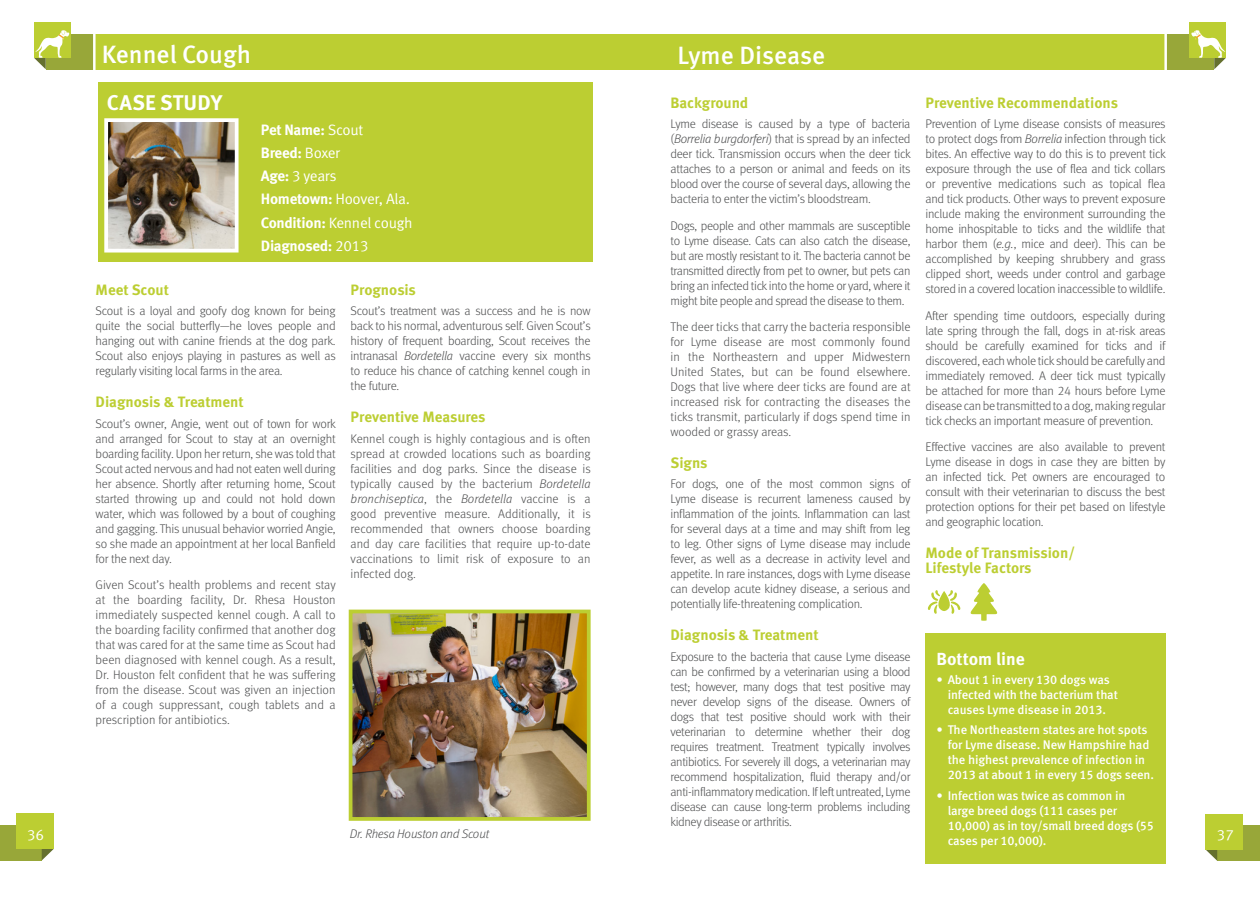
<style>
.page{position:relative;width:1260px;height:900px;background:#fff}
.page>*{position:absolute;margin:0;border:0;box-sizing:border-box;transform-origin:0 0}
.t1{font:500 25px "Meta OT";color:#fff}
.Real_Subhead{font:700 21.25px "Meta OT";letter-spacing:.01em;color:#fff}
.Real_Subhead-2{font:700 17.5px "Meta OT";color:#fff}
.Real_Subhead-3{font:700 15px/15px "Meta OT";color:#bcce32}
.Body_Copy{font:15px "Meta OT Norm";letter-spacing:-.02em;color:#fff}
.Body_Copy-2{font:700 15px "Meta OT";letter-spacing:-.02em;color:#fff}
.Body_Copy-3{font:300 12.5px/15px "Meta OT";letter-spacing:-.02em;color:#4b4c4d;text-align:justify}
.t2{font:500 12.5px/15px "Meta OT";letter-spacing:-.01em;color:#fff}
.Bullets{font:italic 300 12.5px "Meta OT";letter-spacing:-.02em;color:#4b4c4d}
.s1{font-style:italic}
.s2{font-family:"Meta OT Norm";font-weight:400}
.s3{font-family:"Meta OT";font-weight:700}
.s4{font-weight:400}
</style>
<div class="page">
<div style="left:1217px;top:825px;width:43px;height:36px;background:#98a739"></div>
<svg style="left:1205px;top:849px;width:12px;height:12px"></svg>
<div style="left:1205px;top:814px;width:38px;height:35px;background:#bcce32"></div>
<div style="left:0;top:825px;width:42px;height:35px;background:#98a739"></div>
<svg style="left:42px;top:849px;width:12px;height:11px"></svg>
<div style="left:16px;top:813px;width:38px;height:36px;background:#bcce32"></div>
<div style="left:47px;top:34px;width:583px;height:35px;background:#bcce32"></div>
<div style="left:46px;top:34px;width:48px;height:35px;background:#98a739"></div>
<div style="left:34px;top:23px;width:37px;height:35px;background:#bcce32"></div>
<hr style="left:93px;top:17px;width:3px;height:65px;background:#fff">
<div style="left:630px;top:34px;width:583px;height:35px;background:#bcce32"></div>
<div style="left:1166px;top:34px;width:48px;height:35px;background:#98a739"></div>
<div style="left:1189px;top:23px;width:37px;height:35px;background:#bcce32"></div>
<hr style="left:1164px;top:17px;width:3px;height:65px;background:#fff">
<svg style="left:34px;top:30px;width:35px;height:39px"></svg>
<svg style="left:1191px;top:30px;width:35px;height:39px"></svg>
<div style="left:98px;top:83px;width:495px;height:179px;background:#bcce32"></div>
<img style="left:109px;top:123px;width:125px;height:125px">
<div style="left:104px;top:118px;width:135px;height:135px;border:4px solid #fff"></div>
<img style="left:354px;top:615px;width:232px;height:201px">
<div style="left:349px;top:610px;width:242px;height:211px;border:4px solid #bcce32"></div>
<div style="left:925px;top:633px;width:240px;height:231px;background:#bcce32"></div>
<svg style="left:927px;top:590px;width:34px;height:24px"></svg>
<svg style="left:970px;top:583px;width:28px;height:38px"></svg>
<p class="t1" style="left:102px;top:39px;width:151px">Kennel Cough</p>
<p class="t1" style="left:677px;top:40px;width:149px">Lyme Disease</p>
<p class="Real_Subhead" style="left:107px;top:90px;width:117px">CASE STUDY</p>
<p class="Real_Subhead-3" style="left:670px;top:95px;width:79px">Background</p>
<p class="Body_Copy-3" style="left:670px;top:117px;width:242px">Lyme disease is caused by a type of bacteria (<span class="s1">Borrelia burgdorferi</span>) that is spread by an infected deer tick. Transmission occurs when the deer tick attaches to a person or animal and feeds on its blood over the course of several days, allowing the bacteria to enter the victim’s bloodstream.</p>
<p class="Body_Copy-3" style="left:670px;top:218px;width:242px">Dogs, people and other mammals are susceptible to Lyme disease. Cats can also catch the disease, but are mostly resistant to it. The bacteria cannot be transmitted directly from pet to owner, but pets can bring an infected tick into the home or yard, where it might bite people and spread the disease to them.</p>
<p class="Body_Copy-3" style="left:670px;top:319px;width:242px">The deer ticks that carry the bacteria responsible for Lyme disease are most commonly found in the Northeastern and upper Midwestern United States, but can be found elsewhere.<br>Dogs that live where deer ticks are found are at increased risk for contracting the diseases the ticks transmit, particularly if dogs spend time in wooded or grassy areas.</p>
<p class="Real_Subhead-3" style="left:670px;top:455px;width:39px">Signs</p>
<p class="Body_Copy-3" style="left:670px;top:477px;width:242px">For dogs, one of the most common signs of Lyme disease is recurrent lameness caused by inflammation of the joints. Inflammation can last for several days at a time and may shift from leg to leg. Other signs of Lyme disease may include fever, as well as a decrease in activity level and appetite. In rare instances, dogs with Lyme disease can develop acute kidney disease, a serious and potentially life-threatening complication.</p>
<p class="Real_Subhead-3" style="left:670px;top:628px;width:150px">Diagnosis &amp; Treatment</p>
<p class="Body_Copy-3" style="left:670px;top:649px;width:242px">Exposure to the bacteria that cause Lyme disease can be confirmed by a veterinarian using a blood test; however, many dogs that test positive may never develop signs of the disease. Owners of dogs that test positive should work with their veterinarian to determine whether their dog requires treatment. Treatment typically involves antibiotics. For severely ill dogs, a veterinarian may recommend hospitalization, fluid therapy and/or anti-inflammatory medication. If left untreated, Lyme disease can cause long-term problems including kidney disease or arthritis.</p>
<p class="Real_Subhead-3" style="left:925px;top:95px;width:194px">Preventive Recommendations</p>
<p class="Body_Copy-3" style="left:925px;top:117px;width:242px">Prevention of Lyme disease consists of measures to protect dogs from <span class="s1">Borrelia</span> infection through tick bites. An effective way to do this is to prevent tick exposure through the use of flea and tick collars or preventive medications such as topical flea and tick products. Other ways to prevent exposure include making the environment surrounding the home inhospitable to ticks and the wildlife that harbor them (<span class="s1">e.g.</span>, mice and deer). This can be accomplished by keeping shrubbery and grass clipped short, weeds under control and garbage stored in a covered location inaccessible to wildlife.</p>
<p class="Body_Copy-3" style="left:925px;top:308px;width:242px">After spending time outdoors, especially during late spring through the fall, dogs in at-risk areas should be carefully examined for ticks and if discovered, each whole tick should be carefully and immediately removed. A deer tick must typically be attached for more than 24 hours before Lyme disease can be transmitted to a dog, making regular tick checks an important measure of prevention.</p>
<p class="Body_Copy-3" style="left:925px;top:439px;width:242px">Effective vaccines are also available to prevent Lyme disease in dogs in case they are bitten by an infected tick. Pet owners are encouraged to consult with their veterinarian to discuss the best protection options for their pet based on lifestyle and geographic location.</p>
<p class="Real_Subhead-3" style="left:925px;top:545px;width:151px">Mode of Transmission/<br>Lifestyle Factors</p>
<p class="Body_Copy-2" style="left:261px;top:120px;width:104px">Pet Name: <span class="s2">Scout</span></p>
<p class="Body_Copy-2" style="left:261px;top:143px;width:81px">Breed: <span class="s2">Boxer</span></p>
<p class="Body_Copy" style="left:261px;top:167px;width:77px"><span class="s3">Age:</span> 3 years</p>
<p class="Body_Copy" style="left:261px;top:190px;width:150px"><span class="s3">Hometown:</span> Hoover, Ala.</p>
<p class="Body_Copy" style="left:261px;top:213px;width:153px"><span class="s3">Condition:</span> Kennel cough</p>
<p class="Body_Copy-2" style="left:261px;top:236px;width:109px">Diagnosed: <span class="s2">2013</span></p>
<p class="Real_Subhead-3" style="left:351px;top:282px;width:67px">Prognosis</p>
<p class="Body_Copy-3" style="left:351px;top:304px;width:242px">Scout’s treatment was a success and he is now back to his normal, adventurous self. Given Scout’s history of frequent boarding, Scout receives the intranasal <span class="s1">Bordetella</span> vaccine every six months to reduce his chance of catching kennel cough in the future.</p>
<p class="Real_Subhead-3" style="left:351px;top:410px;width:136px">Preventive Measures</p>
<p class="Body_Copy-3" style="left:351px;top:431px;width:242px">Kennel cough is highly contagious and is often spread at crowded locations such as boarding facilities and dog parks. Since the disease is typically caused by the bacterium <span class="s1">Bordetella bronchiseptica</span>, the <span class="s1">Bordetella</span> vaccine is a good preventive measure. Additionally, it is recommended that owners choose boarding and day care facilities that require up-to-date vaccinations to limit risk of exposure to an infected dog.</p>
<p class="Real_Subhead-3" style="left:96px;top:282px;width:75px">Meet Scout</p>
<p class="Body_Copy-3" style="left:96px;top:304px;width:242px">Scout is a loyal and goofy dog known for being quite the social butterfly—he loves people and hanging out with canine friends at the dog park.<br>Scout also enjoys playing in pastures as well as regularly visiting local farms in the area.</p>
<p class="Real_Subhead-3" style="left:96px;top:395px;width:150px">Diagnosis &amp; Treatment</p>
<p class="Body_Copy-3" style="left:96px;top:416px;width:242px">Scout’s owner, Angie, went out of town for work and arranged for Scout to stay at an overnight boarding facility. Upon her return, she was told that Scout acted nervous and had not eaten well during her absence. Shortly after returning home, Scout started throwing up and could not hold down water, which was followed by a bout of coughing and gagging. This unusual behavior worried Angie, so she made an appointment at her local Banfield for the next day.</p>
<p class="Body_Copy-3" style="left:96px;top:578px;width:242px">Given Scout’s health problems and recent stay at the boarding facility, Dr. Rhesa Houston immediately suspected kennel cough. A call to the boarding facility confirmed that another dog that was cared for at the same time as Scout had been diagnosed with kennel cough. As a result, Dr. Houston felt confident that he was suffering from the disease. Scout was given an injection of a cough suppressant, cough tablets and a prescription for antibiotics.</p>
<p class="Real_Subhead-2" style="left:936px;top:648px;width:90px">Bottom line</p>
<p class="t2" style="left:948px;top:672px;width:172px;text-indent:-11px"><span class="s4">•</span> About 1 in every 130 dogs was infected with the bacterium that causes Lyme disease in 2013.</p>
<p class="t2" style="left:948px;top:723px;width:208px;text-indent:-11px"><span class="s4">•</span> The Northeastern states are hot spots for Lyme disease. New Hampshire had the highest prevalence of infection in 2013 at about 1 in every 15 dogs seen.</p>
<p class="t2" style="left:948px;top:788px;width:208px;text-indent:-11px"><span class="s4">•</span> Infection was twice as common in large breed dogs (111 cases per<br>10,000) as in toy/small breed dogs (55 cases per 10,000).</p>
<p class="Bullets" style="left:350px;top:826px;width:141px">Dr. Rhesa Houston and Scout</p>
<p class="Body_Copy" style="left:27px;top:826px;width:19px">36</p>
<p class="Body_Copy" style="left:1217px;top:826px;width:19px">37</p>
</div>
